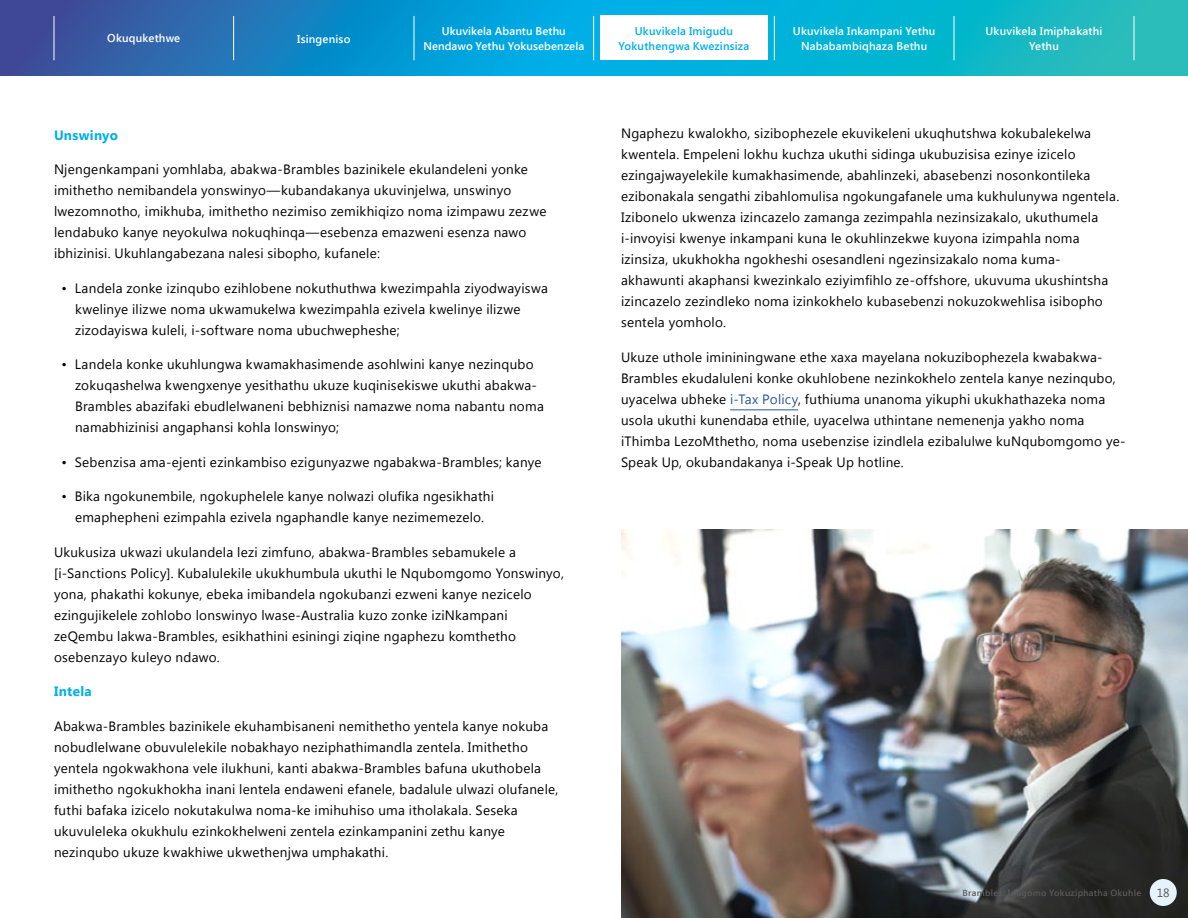
<style>
.page{position:relative;width:1188px;height:918px;background:#fff}
.page>*{position:absolute;margin:0;border:0;box-sizing:border-box;transform-origin:0 0}
.t1{font:13.5px/21px "Segoe UI";letter-spacing:.02em;color:#000}
.t2{font:700 13.5px "Segoe UI";letter-spacing:.02em;color:#00afe8}
.t3{font:12px "Segoe UI";color:#5a5a5a}
.t4{font:600 11.25px/15px "Segoe UI";letter-spacing:.015em;color:#fff;text-align:center}
.t5{font:600 11.25px/15px "Segoe UI";letter-spacing:.015em;color:#00afe8;text-align:center}
.t6{font:600 9px "Segoe UI";letter-spacing:.035em;color:#5a5a5a}
.s1{color:#265595}
</style>
<div class="page">
<svg style="left:0;top:0;width:1188px;height:76px;background:#1498c6"></svg>
<div style="left:600px;top:16px;width:168px;height:44px;background:#fff"></div>
<hr style="left:730px;top:409px;width:68px;height:1px;background:#265595">
<hr style="left:54px;top:16px;width:1px;height:44px;background:#fff">
<hr style="left:414px;top:16px;width:1px;height:44px;background:#fff">
<hr style="left:774px;top:16px;width:1px;height:44px;background:#fff">
<hr style="left:233px;top:16px;width:1px;height:44px;background:#fff">
<hr style="left:593px;top:16px;width:1px;height:44px;background:#fff">
<hr style="left:954px;top:16px;width:1px;height:44px;background:#fff">
<hr style="left:1134px;top:16px;width:1px;height:44px;background:#fff">
<img style="left:621px;top:529px;width:567px;height:389px">
<div style="left:1150px;top:879px;width:27px;height:27px;background:#e7f3fc;border-radius:50%"></div>
<p class="t5" style="left:619px;top:23px;width:132px">Ukuvikela Imigudu<br>Yokuthengwa Kwezinsiza</p>
<p class="t4" style="left:107px;top:30px;width:74px">Okuqukethwe</p>
<p class="t4" style="left:297px;top:31px;width:55px">Isingeniso</p>
<p class="t4" style="left:793px;top:23px;width:144px">Ukuvikela Inkampani Yethu<br>Nababambiqhaza Bethu</p>
<p class="t4" style="left:986px;top:23px;width:118px">Ukuvikela Imiphakathi<br>Yethu</p>
<p class="t4" style="left:423px;top:23px;width:162px">Ukuvikela Abantu Bethu<br>Nendawo Yethu Yokusebenzela</p>
<p class="t2" style="left:54px;top:125px;width:65px">Unswinyo</p>
<p class="t1" style="left:54px;top:158px;width:494px">Njengenkampani yomhlaba, abakwa-Brambles bazinikele ekulandeleni yonke imithetho nemibandela yonswinyo—kubandakanya ukuvinjelwa, unswinyo lwezomnotho, imikhuba, imithetho nezimiso zemikhiqizo noma izimpawu zezwe lendabuko kanye neyokulwa nokuqhinqa—esebenza emazweni esenza nawo ibhizinisi. Ukuhlangabezana nalesi sibopho, kufanele:</p>
<p class="t1" style="left:75px;top:277px;width:474px;text-indent:-14px">• Landela zonke izinqubo ezihlobene nokuthuthwa kwezimpahla ziyodwayiswa kwelinye ilizwe noma ukwamukelwa kwezimpahla ezivela kwelinye ilizwe zizodayiswa kuleli, i-software noma ubuchwepheshe;</p>
<p class="t1" style="left:75px;top:353px;width:470px;text-indent:-14px">• Landela konke ukuhlungwa kwamakhasimende asohlwini kanye nezinqubo zokuqashelwa kwengxenye yesithathu ukuze kuqinisekiswe ukuthi abakwa-Brambles abazifaki ebudlelwaneni bebhiznisi namazwe noma nabantu noma namabhizinisi angaphansi kohla lonswinyo;</p>
<p class="t1" style="left:62px;top:451px;width:482px">• Sebenzisa ama-ejenti ezinkambiso ezigunyazwe ngabakwa-Brambles; kanye</p>
<p class="t1" style="left:62px;top:485px;width:434px;text-align:center">• Bika ngokunembile, ngokuphelele kanye nolwazi olufika ngesikhathi emaphepheni ezimpahla ezivela ngaphandle kanye nezimemezelo.</p>
<p class="t1" style="left:54px;top:541px;width:511px">Ukukusiza ukwazi ukulandela lezi zimfuno, abakwa-Brambles sebamukele a [i-Sanctions Policy]. Kubalulekile ukukhumbula ukuthi le Nqubomgomo Yonswinyo, yona, phakathi kokunye, ebeka imibandela ngokubanzi ezweni kanye nezicelo ezingujikelele zohlobo lonswinyo lwase-Australia kuzo zonke iziNkampani zeQembu lakwa-Brambles, esikhathini esiningi ziqine ngaphezu komthetho osebenzayo kuleyo ndawo.</p>
<p class="t2" style="left:54px;top:682px;width:39px">Intela</p>
<p class="t1" style="left:54px;top:715px;width:506px">Abakwa-Brambles bazinikele ekuhambisaneni nemithetho yentela kanye nokuba nobudlelwane obuvulelekile nobakhayo neziphathimandla zentela. Imithetho yentela ngokwakhona vele ilukhuni, kanti abakwa-Brambles bafuna ukuthobela imithetho ngokukhokha inani lentela endaweni efanele, badalule ulwazi olufanele, futhi bafaka izicelo nokutakulwa noma-ke imihuhiso uma itholakala. Seseka ukuvuleleka okukhulu ezinkokhelweni zentela ezinkampanini zethu kanye nezinqubo ukuze kwakhiwe ukwethenjwa umphakathi.</p>
<p class="t1" style="left:621px;top:122px;width:500px">Ngaphezu kwalokho, sizibophezele ekuvikeleni ukuqhutshwa kokubalekelwa kwentela. Empeleni lokhu kuchza ukuthi sidinga ukubuzisisa ezinye izicelo ezingajwayelekile kumakhasimende, abahlinzeki, abasebenzi nosonkontileka ezibonakala sengathi zibahlomulisa ngokungafanele uma kukhulunywa ngentela.<br>Izibonelo ukwenza izincazelo zamanga zezimpahla nezinsizakalo, ukuthumela i-invoyisi kwenye inkampani kuna le okuhlinzekwe kuyona izimpahla noma izinsiza, ukukhokha ngokheshi osesandleni ngezinsizakalo noma kuma&shy;akhawunti akaphansi kwezinkalo eziyimfihlo ze-offshore, ukuvuma ukushintsha izincazelo zezindleko noma izinkokhelo kubasebenzi nokuzokwehlisa isibopho sentela yomholo.</p>
<p class="t1" style="left:621px;top:346px;width:506px">Ukuze uthole imininingwane ethe xaxa mayelana nokuzibophezela kwabakwa-Brambles ekudaluleni konke okuhlobene nezinkokhelo zentela kanye nezinqubo, uyacelwa ubheke <span class="s1">i-Tax Policy</span>, futhiuma unanoma yikuphi ukukhathazeka noma usola ukuthi kunendaba ethile, uyacelwa uthintane nemenenja yakho noma iThimba LezoMthetho, noma usebenzise izindlela ezibalulwe kuNqubomgomo ye-Speak Up, okubandakanya i-Speak Up hotline.</p>
<p class="t6" style="left:963px;top:886px;width:180px">Brambles: Imigomo Yokuziphatha Okuhle</p>
<p class="t3" style="left:1157px;top:884px;width:15px">18</p>
</div>
